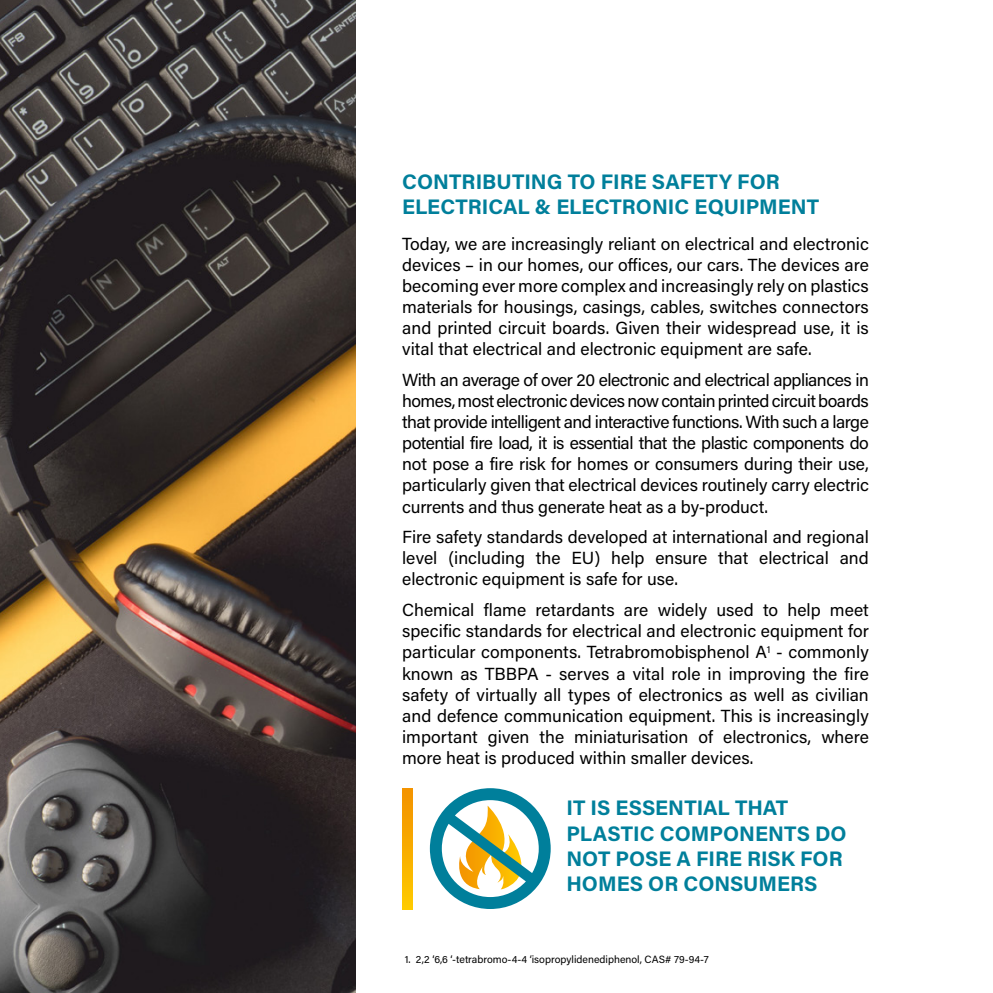
<style>
.page{position:relative;width:993px;height:993px;background:#fff}
.page>*{position:absolute;margin:0;border:0;box-sizing:border-box;transform-origin:0 0}
.t1{font:700 21px/25.2px "Acumin Pro";color:#007f9b}
.t2{font:17.5px/21px "Acumin Pro";color:#000;text-align:justify}
.t3{font:10.5px "Acumin Pro";color:#000}
</style>
<div class="page">
<img style="left:0;top:0;width:356px;height:992px">
<svg style="left:430px;top:788px;width:120px;height:120px"></svg>
<svg style="left:402px;top:788px;width:10px;height:120px"></svg>
<p class="t1" style="left:402px;top:168px;width:418px">CONTRIBUTING TO FIRE SAFETY FOR<br>ELECTRICAL &amp; ELECTRONIC EQUIPMENT</p>
<p class="t2" style="left:402px;top:233px;width:468px">Today, we are increasingly reliant on electrical and electronic devices – in our homes, our offices, our cars. The devices are becoming ever more complex and increasingly rely on plastics materials for housings, casings, cables, switches connectors and printed circuit boards. Given their widespread use, it is vital that electrical and electronic equipment are safe.</p>
<p class="t2" style="left:402px;top:369px;width:468px">With an average of over 20 electronic and electrical appliances in homes, most electronic devices now contain printed circuit boards that provide intelligent and interactive functions. With such a large potential fire load, it is essential that the plastic components do not pose a fire risk for homes or consumers during their use, particularly given that electrical devices routinely carry electric currents and thus generate heat as a by-product.</p>
<p class="t2" style="left:402px;top:526px;width:468px">Fire safety standards developed at international and regional level (including the EU) help ensure that electrical and electronic equipment is safe for use.</p>
<p class="t2" style="left:402px;top:599px;width:468px">Chemical flame retardants are widely used to help meet specific standards for electrical and electronic equipment for particular components. Tetrabromobisphenol A<sup>1</sup> - commonly known as TBBPA - serves a vital role in improving the fire safety of virtually all types of electronics as well as civilian and defence communication equipment. This is increasingly important given the miniaturisation of electronics, where more heat is produced within smaller devices.</p>
<p class="t1" style="left:566px;top:794px;width:282px">IT IS ESSENTIAL THAT<br>PLASTIC COMPONENTS DO<br>NOT POSE A FIRE RISK FOR<br>HOMES OR CONSUMERS</p>
<p class="t3" style="left:404px;top:952px;width:305px">1. 2,2 ‘6,6 ‘-tetrabromo-4-4 ‘isopropylidenediphenol, CAS# 79-94-7</p>
</div>
